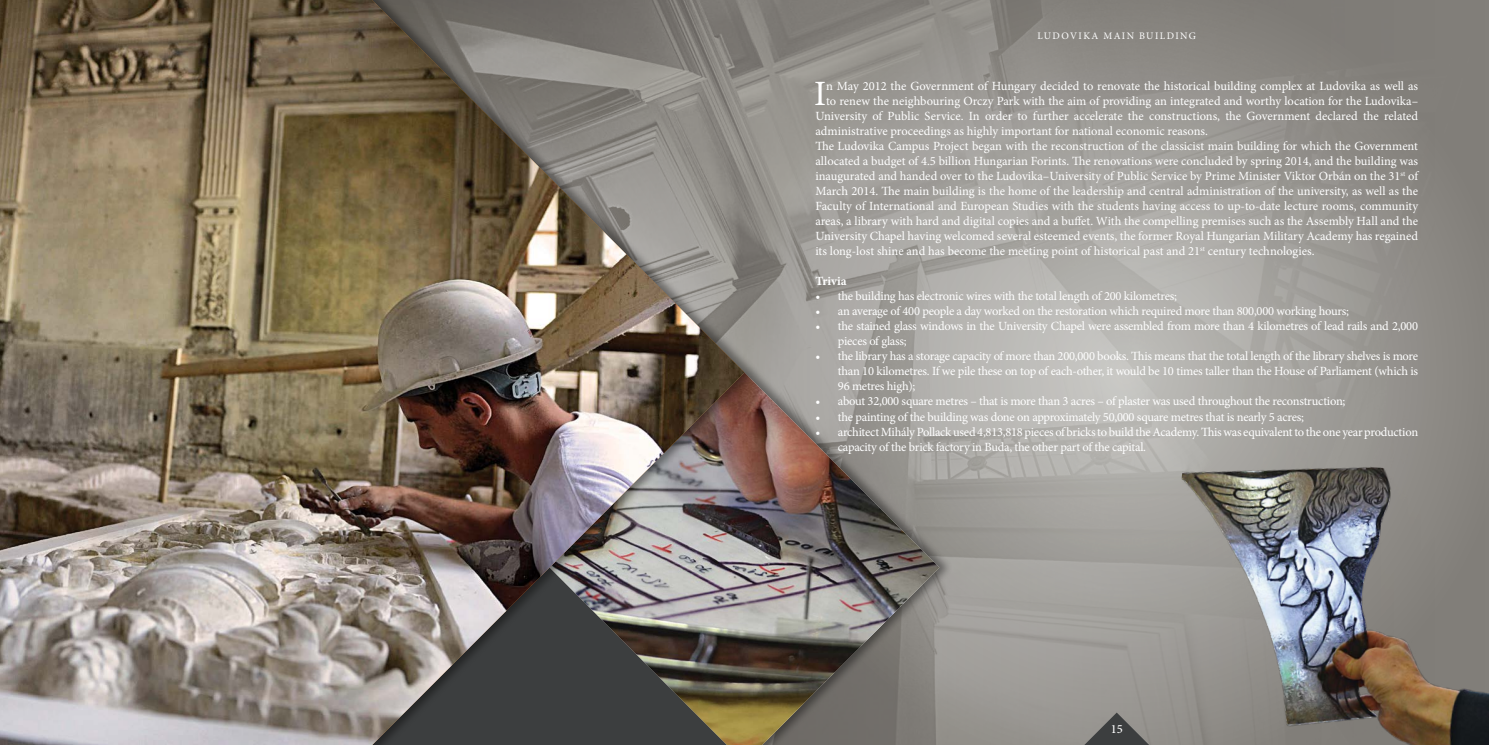
<style>
.page{position:relative;width:1489px;height:745px;background:#fff}
.page>*{position:absolute;margin:0;border:0;box-sizing:border-box;transform-origin:0 0}
.t1{font:35.62px "Minion Pro";color:#fff}
.t2{font:12.5px/15px "Minion Pro";letter-spacing:-.01em;color:#fff}
.t3{font:700 12.5px "Minion Pro";color:#fff}
.t4{font:500 12.5px "Minion Pro";color:#fff}
.t5{font:10px "Minion Pro";letter-spacing:.14em;color:#fff}
</style>
<div class="page">
<img style="left:758px;top:0;width:730px;height:744px">
<img style="left:1158px;top:450px;width:330px;height:294px">
<svg style="left:1066px;top:712px;width:100px;height:32px;background:#7a7976"></svg>
<div style="left:549px;top:365px;width:404px;height:379px;background:#000;opacity:.4"></div>
<img style="left:758px;top:372px;width:181px;height:372px">
<img style="left:0;top:0;width:744px;height:744px">
<p class="t5" style="left:1037px;top:29px;width:160px">LUDOVIKA MAIN BUILDING</p>
<h1 class="t1" style="left:814px;top:70px;width:14px">I</h1>
<p class="t2" style="left:826px;top:79px;width:593px">n May 2012 the Government of Hungary decided to renovate the historical building complex at Ludovika as well as</p>
<p class="t2" style="left:826px;top:94px;width:593px">to renew the neighbouring Orczy Park with the aim of providing an integrated and worthy location for the Ludovika–</p>
<p class="t2" style="left:815px;top:109px;width:604px">University of Public Service. In order to further accelerate the constructions, the Government declared the related</p>
<p class="t2" style="left:815px;top:124px;width:394px">administrative proceedings as highly important for national economic reasons.</p>
<p class="t2" style="left:815px;top:139px;width:604px">The Ludovika Campus Project began with the reconstruction of the classicist main building for which the Government</p>
<p class="t2" style="left:815px;top:154px;width:604px">allocated a budget of 4.5 billion Hungarian Forints. The renovations were concluded by spring 2014, and the building was</p>
<p class="t2" style="left:815px;top:169px;width:604px">inaugurated and handed over to the Ludovika–University of Public Service by Prime Minister Viktor Orbán on the 31<sup>st</sup> of</p>
<p class="t2" style="left:815px;top:184px;width:604px">March 2014. The main building is the home of the leadership and central administration of the university, as well as the</p>
<p class="t2" style="left:815px;top:199px;width:604px">Faculty of International and European Studies with the students having access to up-to-date lecture rooms, community</p>
<p class="t2" style="left:815px;top:214px;width:604px">areas, a library with hard and digital copies and a buffet. With the compelling premises such as the Assembly Hall and the</p>
<p class="t2" style="left:815px;top:229px;width:604px">University Chapel having welcomed several esteemed events, the former Royal Hungarian Military Academy has regained</p>
<p class="t2" style="left:815px;top:244px;width:500px">its long-lost shine and has become the meeting point of historical past and 21<sup>st</sup> century technologies.</p>
<p class="t3" style="left:815px;top:272px;width:33px">Trivia</p>
<p class="t2" style="left:815px;top:289px;width:363px">• the building has electronic wires with the total length of 200 kilometres;</p>
<p class="t2" style="left:815px;top:304px;width:535px">• an average of 400 people a day worked on the restoration which required more than 800,000 working hours;</p>
<p class="t2" style="left:837px;top:319px;width:581px;text-indent:-22px">• the stained glass windows in the University Chapel were assembled from more than 4 kilometres of lead rails and 2,000 pieces of glass;</p>
<p class="t2" style="left:837px;top:349px;width:581px;text-align:justify;text-indent:-22px">• the library has a storage capacity of more than 200,000 books. This means that the total length of the library shelves is more than 10 kilometres. If we pile these on top of each-other, it would be 10 times taller than the House of Parliament (which is 96 metres high);</p>
<p class="t2" style="left:815px;top:394px;width:531px">• about 32,000 square metres – that is more than 3 acres – of plaster was used throughout the reconstruction;</p>
<p class="t2" style="left:815px;top:409px;width:490px">• the painting of the building was done on approximately 50,000 square metres that is nearly 5 acres;</p>
<p class="t2" style="left:837px;top:424px;width:581px;text-indent:-22px">• architect Mihály Pollack used 4,813,818 pieces of bricks to build the Academy. This was equivalent to the one year production capacity of the brick factory in Buda, the other part of the capital.</p>
<p class="t4" style="left:1110px;top:720px;width:14px">15</p>
</div>
